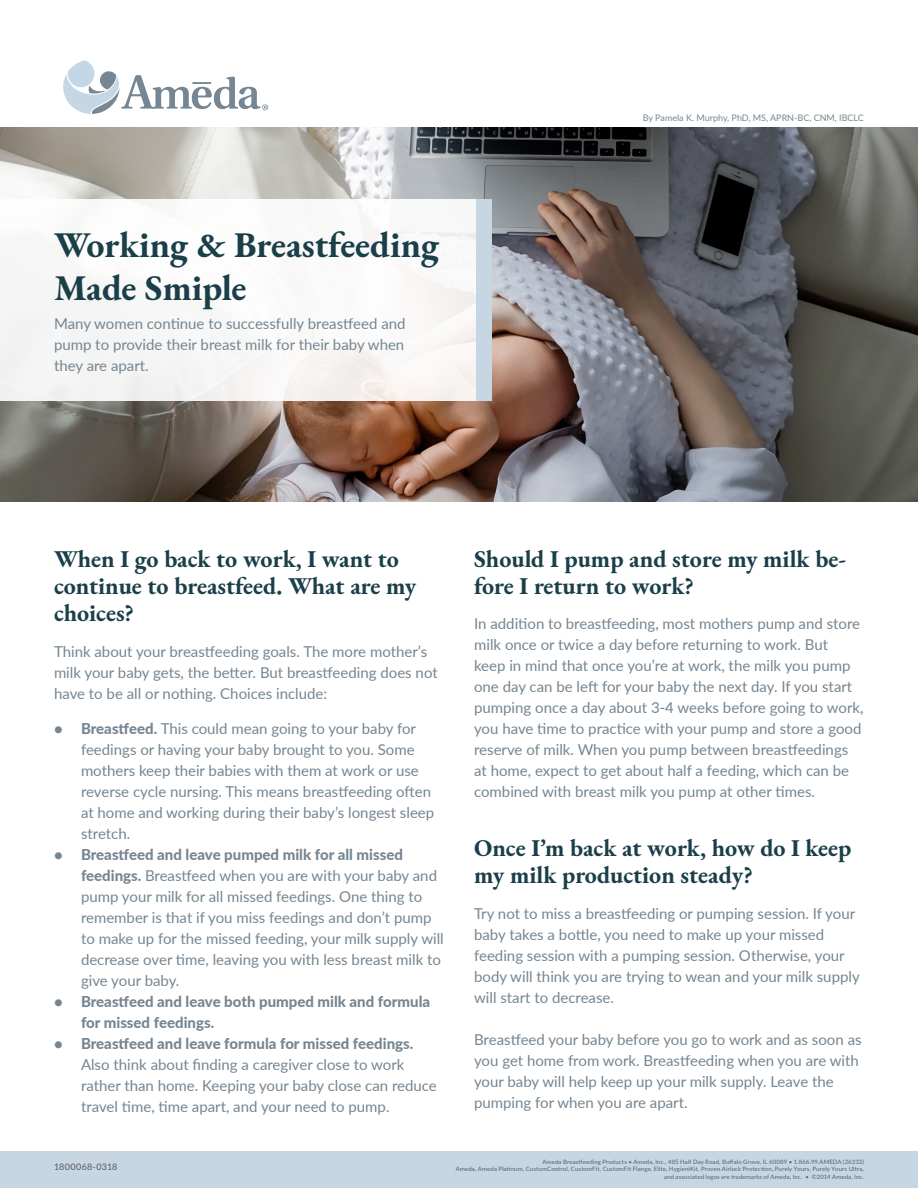
<style>
.page{position:relative;width:918px;height:1188px;background:#fff}
.page>*{position:absolute;margin:0;border:0;box-sizing:border-box;transform-origin:0 0}
.t1{font:700 36px/43.2px "EB Garamond";color:#1a3f49}
.t2{font:700 24px/27px "EB Garamond";color:#1a3f49}
.t3{font:15px/21px "Lato";color:#758591}
.t4{font:800 15px/21px "Lato";color:#758591}
.t5{font:9px "Lato";color:#758591}
.t6{font:9px "Lato";letter-spacing:.03em;color:#57585a}
.Trademark_line{font:6px/7.2px "Lato";letter-spacing:.02em;color:#47666e;text-align:right}
.Address_line{font:6px "Lato";letter-spacing:.02em;color:#47666e}
.s1{font-weight:800}
</style>
<div class="page">
<img style="left:0;top:127px;width:918px;height:374px">
<svg style="left:63px;top:60px;width:205px;height:54px"></svg>
<div style="left:0;top:199px;width:491px;height:202px;background:#f8f8f7"></div>
<div style="left:0;top:1151px;width:918px;height:37px;background:#c7d6e3"></div>
<div style="left:476px;top:199px;width:15px;height:202px;background:#c7d6e3"></div>
<p class="t1" style="left:54px;top:222px;width:387px">Working &amp; Breastfeeding<br>Made Smiple</p>
<p class="t3" style="left:54px;top:313px;width:353px;text-align:justify">Many women continue to successfully breastfeed and pump to provide their breast milk for their baby when they are apart.</p>
<p class="t5" style="left:643px;top:111px;width:223px">By Pamela K. Murphy, PhD, MS, APRN-BC, CNM, IBCLC</p>
<p class="t2" style="left:54px;top:545px;width:364px">When I go back to work, I want to continue to breastfeed. What are my choices?</p>
<p class="t2" style="left:474px;top:545px;width:373px">Should I pump and store my milk be&shy;fore I return to work?</p>
<p class="t3" style="left:474px;top:613px;width:391px">In addition to breastfeeding, most mothers pump and store milk once or twice a day before returning to work. But<br>keep in mind that once you’re at work, the milk you pump one day can be left for your baby the next day. If you start pumping once a day about 3-4 weeks before going to work, you have time to practice with your pump and store a good reserve of milk. When you pump between breastfeedings at home, expect to get about half a feeding, which can be combined with breast milk you pump at other times.</p>
<p class="t3" style="left:54px;top:640px;width:385px">Think about your breastfeeding goals. The more mother’s milk your baby gets, the better. But breastfeeding does not have to be all or nothing. Choices include:</p>
<p class="t3" style="left:81px;top:717px;width:355px;text-indent:-27px"><span class="s1">• Breastfeed.</span> This could mean going to your baby for feedings or having your baby brought to you. Some mothers keep their babies with them at work or use reverse cycle nursing. This means breastfeeding often at home and working during their baby’s longest sleep stretch.</p>
<p class="t3" style="left:81px;top:843px;width:364px;text-indent:-27px"><span class="s1">• Breastfeed and leave pumped milk for all missed feedings.</span> Breastfeed when you are with your baby and pump your milk for all missed feedings. One thing to remember is that if you miss feedings and don’t pump to make up for the missed feeding, your milk supply will decrease over time, leaving you with less breast milk to give your baby.</p>
<p class="t4" style="left:81px;top:990px;width:351px;text-indent:-27px">• Breastfeed and leave both pumped milk and formula for missed feedings.</p>
<p class="t3" style="left:81px;top:1032px;width:357px;text-indent:-27px"><span class="s1">• Breastfeed and leave formula for missed feedings.<br></span>Also think about finding a caregiver close to work rather than home. Keeping your baby close can reduce travel time, time apart, and your need to pump.</p>
<p class="t2" style="left:474px;top:834px;width:379px">Once I’m back at work, how do I keep my milk production steady?</p>
<p class="t3" style="left:474px;top:903px;width:387px">Try not to miss a breastfeeding or pumping session. If your baby takes a bottle, you need to make up your missed feeding session with a pumping session. Otherwise, your body will think you are trying to wean and your milk supply will start to decrease.</p>
<p class="t3" style="left:474px;top:1029px;width:389px">Breastfeed your baby before you go to work and as soon as you get home from work. Breastfeeding when you are with your baby will help keep up your milk supply. Leave the pumping for when you are apart.</p>
<p class="t6" style="left:54px;top:1160px;width:65px">1800068-0318</p>
<p class="Address_line" style="left:543px;top:1158px;width:323px">Ameda Breastfeeding Products • Ameda, Inc., 485 Half Day Road, Buffalo Grove, IL 60089 • 1.866.99.AMEDA (26332)</p>
<p class="Trademark_line" style="left:456px;top:1165px;width:410px">Ameda, Ameda Platinum, CustomControl, CustomFit, CustomFit Flange, Elite, HygieniKit, Proven Airlock Protection, Purely Yours, Purely Yours Ultra, and associated logos are trademarks of Ameda, Inc. • ©2014 Ameda, Inc.</p>
</div>
